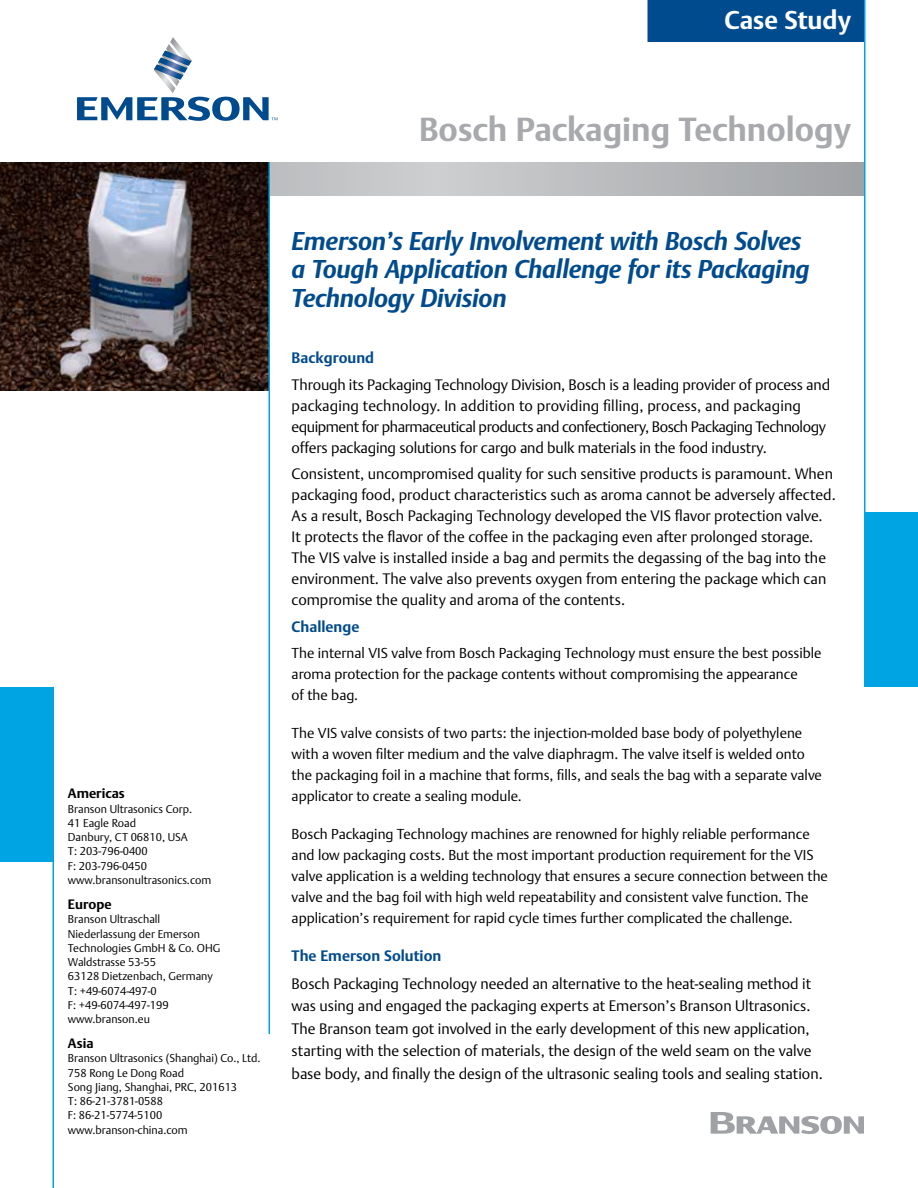
<style>
.page{position:relative;width:918px;height:1188px;background:#fff}
.page>*{position:absolute;margin:0;border:0;box-sizing:border-box;transform-origin:0 0}
.t1{font:700 33px "DTL Argo TOT";color:#a7a9ac}
.t2{font:italic 700 25.5px/28.5px "DTL Argo TOT";letter-spacing:-.01em;color:#004b8d}
.t3{font:700 25.5px "DTL Argo TOT";color:#fff}
.t4{font:300 15px/21px "DTL Argo TOT";color:#000}
.t5{font:700 15px "DTL Argo TOT";color:#004b8d}
.t6{font:300 14.25px/21px "DTL Argo TOT";color:#000}
.t7{font:700 13.5px "DTL Argo TOT";color:#000}
.t8{font:300 11.25px/14.2px "DTL Argo TOT";color:#000}
</style>
<div class="page">
<div style="left:648px;top:0;width:216px;height:41px;background:#004b8d"></div>
<div style="left:864px;top:512px;width:54px;height:175px;background:#00a4e3"></div>
<div style="left:0;top:687px;width:54px;height:175px;background:#00a4e3"></div>
<hr style="left:52px;top:687px;width:2px;height:501px;background:#00a4e3">
<svg style="left:270px;top:162px;width:594px;height:34px;background:#b9bbbe"></svg>
<img style="left:0;top:162px;width:268px;height:228px">
<hr style="left:268px;top:162px;width:2px;height:872px;background:#00a4e3">
<hr style="left:864px;top:0;width:2px;height:687px;background:#00a4e3">
<svg style="left:77px;top:37px;width:201px;height:84px"></svg>
<svg style="left:711px;top:1112px;width:153px;height:22px"></svg>
<h2 class="t3" style="left:724px;top:5px;width:128px">Case Study</h2>
<h1 class="t1" style="left:419px;top:109px;width:434px">Bosch Packaging Technology</h1>
<p class="t7" style="left:68px;top:786px;width:58px">Americas</p>
<p class="t8" style="left:68px;top:802px;width:145px">Branson Ultrasonics Corp.<br>41 Eagle Road<br>Danbury, CT 06810, USA<br>T: 203-796-0400<br>F: 203-796-0450 www.bransonultrasonics.com</p>
<p class="t7" style="left:68px;top:896px;width:45px">Europe</p>
<p class="t8" style="left:68px;top:912px;width:154px">Branson Ultraschall<br>Niederlassung der Emerson<br>Technologies GmbH &amp; Co. OHG<br>Waldstrasse 53-55<br>63128 Dietzenbach, Germany<br>T: +49-6074-497-0<br>F: +49-6074-497-199 www.branson.eu</p>
<p class="t7" style="left:68px;top:1035px;width:27px">Asia</p>
<p class="t8" style="left:68px;top:1051px;width:194px">Branson Ultrasonics (Shanghai) Co., Ltd.<br>758 Rong Le Dong Road<br>Song Jiang, Shanghai, PRC, 201613<br>T: 86-21-3781-0588<br>F: 86-21-5774-5100 www.branson-china.com</p>
<h2 class="t2" style="left:292px;top:227px;width:520px">Emerson’s Early Involvement with Bosch Solves a Tough Application Challenge for its Packaging<br>Technology Division</h2>
<p class="t5" style="left:292px;top:349px;width:84px">Background</p>
<p class="t4" style="left:292px;top:374px;width:540px">Through its Packaging Technology Division, Bosch is a leading provider of process and packaging technology. In addition to providing filling, process, and packaging equipment for pharmaceutical products and confectionery, Bosch Packaging Technology offers packaging solutions for cargo and bulk materials in the food industry.</p>
<p class="t4" style="left:292px;top:464px;width:546px">Consistent, uncompromised quality for such sensitive products is paramount. When packaging food, product characteristics such as aroma cannot be adversely affected.<br>As a result, Bosch Packaging Technology developed the VIS flavor protection valve.<br>It protects the flavor of the coffee in the packaging even after prolonged storage.<br>The VIS valve is installed inside a bag and permits the degassing of the bag into the environment. The valve also prevents oxygen from entering the package which can compromise the quality and aroma of the contents.</p>
<p class="t5" style="left:292px;top:617px;width:69px">Challenge</p>
<p class="t6" style="left:292px;top:643px;width:532px">The internal VIS valve from Bosch Packaging Technology must ensure the best possible aroma protection for the package contents without compromising the appearance<br>of the bag.</p>
<p class="t6" style="left:292px;top:723px;width:532px">The VIS valve consists of two parts: the injection-molded base body of polyethylene with a woven filter medium and the valve diaphragm. The valve itself is welded onto the packaging foil in a machine that forms, fills, and seals the bag with a separate valve applicator to create a sealing module.</p>
<p class="t6" style="left:292px;top:824px;width:538px">Bosch Packaging Technology machines are renowned for highly reliable performance and low packaging costs. But the most important production requirement for the VIS valve application is a welding technology that ensures a secure connection between the valve and the bag foil with high weld repeatability and consistent valve function. The application’s requirement for rapid cycle times further complicated the challenge.</p>
<p class="t5" style="left:292px;top:947px;width:151px">The Emerson Solution</p>
<p class="t4" style="left:292px;top:973px;width:533px;line-height:22.5px">Bosch Packaging Technology needed an alternative to the heat-sealing method it was using and engaged the packaging experts at Emerson’s Branson Ultrasonics.<br>The Branson team got involved in the early development of this new application, starting with the selection of materials, the design of the weld seam on the valve base body, and finally the design of the ultrasonic sealing tools and sealing station.</p>
</div>
